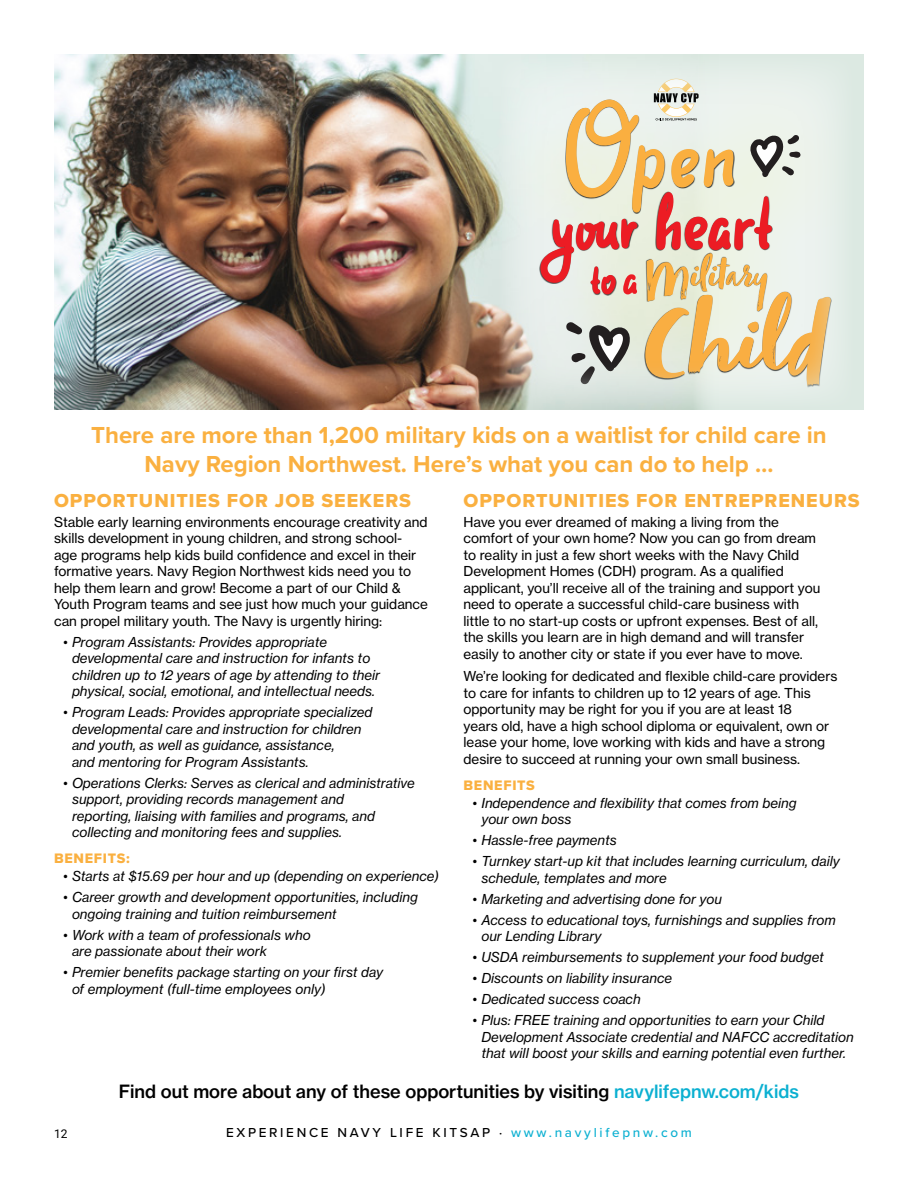
<style>
.page{position:relative;width:918px;height:1188px;background:#fff}
.page>*{position:absolute;margin:0;border:0;box-sizing:border-box;transform-origin:0 0}
.t1{font:700 24px/28.8px "Proxima Nova";color:#fab040;text-align:center}
.t2{font:19.5px "Proxima Nova Extrabld";letter-spacing:.05em;color:#fab040}
.t3{font:18px "N Haas Grotesk TX Pro 65 Md";color:#000}
.t4{font:14.25px "Proxima Nova Extrabld";letter-spacing:.05em;color:#fab040}
.t5{font:13.5px/16.5px "N Haas Grotesk TX Pro 56 It";color:#000}
.t6{font:13.5px/16.5px "N Haas Grotesk TX Pro 55 Rg";color:#000}
.t7{font:500 13.5px "Proxima Nova";letter-spacing:.2em;color:#000}
.t8{font:12px "Roboto";color:#000}
.s1{color:#0cb0d1}
</style>
<div class="page">
<img style="left:54px;top:54px;width:667px;height:355px">
<svg style="left:499px;top:56px;width:354px;height:353px"></svg>
<svg style="left:540px;top:79px;width:291px;height:307px"></svg>
<h1 class="t1" style="left:91px;top:420px;width:737px">There are more than 1,200 military kids on a waitlist for child care in<br>Navy Region Northwest. Here’s what you can do to help …</h1>
<h2 class="t2" style="left:54px;top:486px;width:359px">OPPORTUNITIES FOR JOB SEEKERS</h2>
<p class="t6" style="left:54px;top:514px;width:375px">Stable early learning environments encourage creativity and skills development in young children, and strong school&shy;age programs help kids build confidence and excel in their formative years. Navy Region Northwest kids need you to help them learn and grow! Become a part of our Child &amp; Youth Program teams and see just how much your guidance can propel military youth. The Navy is urgently hiring:</p>
<p class="t5" style="left:72px;top:634px;width:310px;text-indent:-9px">• Program Assistants: Provides appropriate developmental care and instruction for infants to children up to 12 years of age by attending to their physical, social, emotional, and intellectual needs.</p>
<p class="t5" style="left:72px;top:704px;width:302px;text-indent:-9px">• Program Leads: Provides appropriate specialized developmental care and instruction for children and youth, as well as guidance, assistance,<br>and mentoring for Program Assistants.</p>
<p class="t5" style="left:72px;top:775px;width:344px;text-indent:-9px">• Operations Clerks: Serves as clerical and administrative support, providing records management and<br>reporting, liaising with families and programs, and collecting and monitoring fees and supplies.</p>
<p class="t4" style="left:54px;top:848px;width:77px">BENEFITS:</p>
<p class="t5" style="left:63px;top:868px;width:378px">• Starts at $15.69 per hour and up (depending on experience)</p>
<p class="t5" style="left:72px;top:889px;width:347px;text-indent:-9px">• Career growth and development opportunities, including ongoing training and tuition reimbursement</p>
<p class="t5" style="left:72px;top:927px;width:240px;text-indent:-9px">• Work with a team of professionals who are passionate about their work</p>
<p class="t5" style="left:72px;top:964px;width:312px;text-indent:-9px">• Premier benefits package starting on your first day of employment (full-time employees only)</p>
<h2 class="t2" style="left:464px;top:486px;width:398px">OPPORTUNITIES FOR ENTREPRENEURS</h2>
<p class="t6" style="left:464px;top:514px;width:358px">Have you ever dreamed of making a living from the comfort of your own home? Now you can go from dream to reality in just a few short weeks with the Navy Child Development Homes (CDH) program. As a qualified applicant, you’ll receive all of the training and support you need to operate a successful child-care business with little to no start-up costs or upfront expenses. Best of all, the skills you learn are in high demand and will transfer easily to another city or state if you ever have to move.</p>
<p class="t6" style="left:464px;top:668px;width:376px">We’re looking for dedicated and flexible child-care providers to care for infants to children up to 12 years of age. This opportunity may be right for you if you are at least 18<br>years old, have a high school diploma or equivalent, own or lease your home, love working with kids and have a strong desire to succeed at running your own small business.</p>
<p class="t4" style="left:464px;top:775px;width:73px">BENEFITS</p>
<p class="t5" style="left:482px;top:795px;width:317px;text-indent:-9px">• Independence and flexibility that comes from being your own boss</p>
<p class="t5" style="left:472px;top:832px;width:146px">• Hassle-free payments</p>
<p class="t5" style="left:482px;top:853px;width:360px;text-indent:-9px">• Turnkey start-up kit that includes learning curriculum, daily schedule, templates and more</p>
<p class="t5" style="left:472px;top:891px;width:251px">• Marketing and advertising done for you</p>
<p class="t5" style="left:482px;top:912px;width:356px;text-indent:-9px">• Access to educational toys, furnishings and supplies from our Lending Library</p>
<p class="t5" style="left:472px;top:949px;width:353px">• USDA reimbursements to supplement your food budget</p>
<p class="t5" style="left:472px;top:970px;width:201px">• Discounts on liability insurance</p>
<p class="t5" style="left:472px;top:991px;width:170px">• Dedicated success coach</p>
<p class="t5" style="left:482px;top:1012px;width:374px;text-indent:-9px">• Plus: FREE training and opportunities to earn your Child<br>Development Associate credential and NAFCC accreditation that will boost your skills and earning potential even further.</p>
<h3 class="t3" style="left:119px;top:1080px;width:682px">Find out more about any of these opportunities by visiting <span class="s1">navylifepnw.com/kids</span></h3>
<p class="t8" style="left:54px;top:1125px;width:15px">12</p>
<p class="t7" style="left:226px;top:1122px;width:467px">EXPERIENCE NAVY LIFE KITSAP · <span class="s1">www.navylifepnw.com</span></p>
</div>
